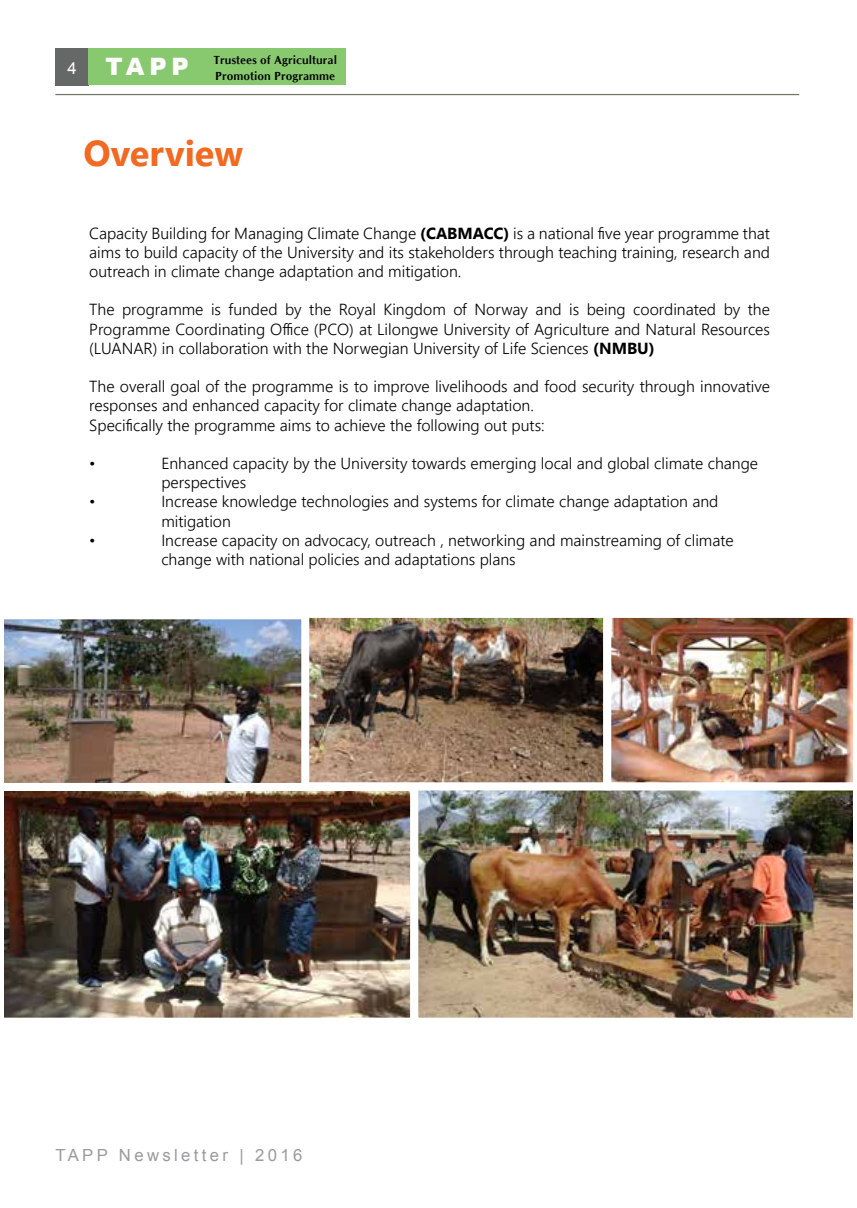
<style>
.page{position:relative;width:857px;height:1208px;background:#fff}
.page>*{position:absolute;margin:0;border:0;box-sizing:border-box;transform-origin:0 0}
.t1{font:700 36px "Segoe UI";color:#f26921}
.t2{font:900 24px "Arial";color:#fff}
.t3{font:16.8px "Arial";letter-spacing:.2em;color:#999b9c}
.t4{font:300 16px/19.2px "Segoe UI";color:#000}
.t5{font:700 12px/16px "Oklahoma";color:#000}
.s1{font-weight:400;font-size:16.8px}
.s2{font-weight:700}
</style>
<div class="page">
<div style="left:55px;top:48px;width:34px;height:37px;background:#666767"></div>
<div style="left:89px;top:48px;width:257px;height:37px;background:#88c86f"></div>
<hr style="left:55px;top:94px;width:743px;height:1px;background:#73776c">
<img style="left:4px;top:791px;width:406px;height:227px">
<img style="left:410px;top:790px;width:443px;height:228px">
<img style="left:309px;top:619px;width:293px;height:162px">
<div style="left:160px;top:610px;width:451px;height:180px;border:8px solid #fff"></div>
<img style="left:603px;top:610px;width:250px;height:180px">
<img style="left:4px;top:611px;width:305px;height:179px">
<h2 class="t2" style="left:67px;top:49px;width:123px"><span class="s1">4</span> TAPP</h2>
<p class="t5" style="left:213px;top:52px;width:125px">Trustees of Agricultural<br>Promotion Programme</p>
<h1 class="t1" style="left:83px;top:124px;width:161px">Overview</h1>
<p class="t4" style="left:89px;top:223px;width:682px;text-align:justify">Capacity Building for Managing Climate Change <span class="s2">(CABMACC)</span> is a national five year programme that aims to build capacity of the University and its stakeholders through teaching training, research and outreach in climate change adaptation and mitigation.</p>
<p class="t4" style="left:89px;top:299px;width:682px;text-align:justify">The programme is funded by the Royal Kingdom of Norway and is being coordinated by the Programme Coordinating Office (PCO) at Lilongwe University of Agriculture and Natural Resources (LUANAR) in collaboration with the Norwegian University of Life Sciences <span class="s2">(NMBU)</span></p>
<p class="t4" style="left:89px;top:376px;width:682px">The overall goal of the programme is to improve livelihoods and food security through innovative responses and enhanced capacity for climate change adaptation.<br>Specifically the programme aims to achieve the following out puts:</p>
<p class="t4" style="left:89px;top:453px;width:8px">•</p>
<p class="t4" style="left:161px;top:453px;width:598px">Enhanced capacity by the University towards emerging local and global climate change perspectives</p>
<p class="t4" style="left:89px;top:491px;width:8px">•</p>
<p class="t4" style="left:161px;top:491px;width:558px">Increase knowledge technologies and systems for climate change adaptation and mitigation</p>
<p class="t4" style="left:89px;top:530px;width:8px">•</p>
<p class="t4" style="left:161px;top:530px;width:573px">Increase capacity on advocacy, outreach , networking and mainstreaming of climate change with national policies and adaptations plans</p>
<p class="t3" style="left:55px;top:1144px;width:248px">TAPP Newsletter | 2016</p>
</div>
